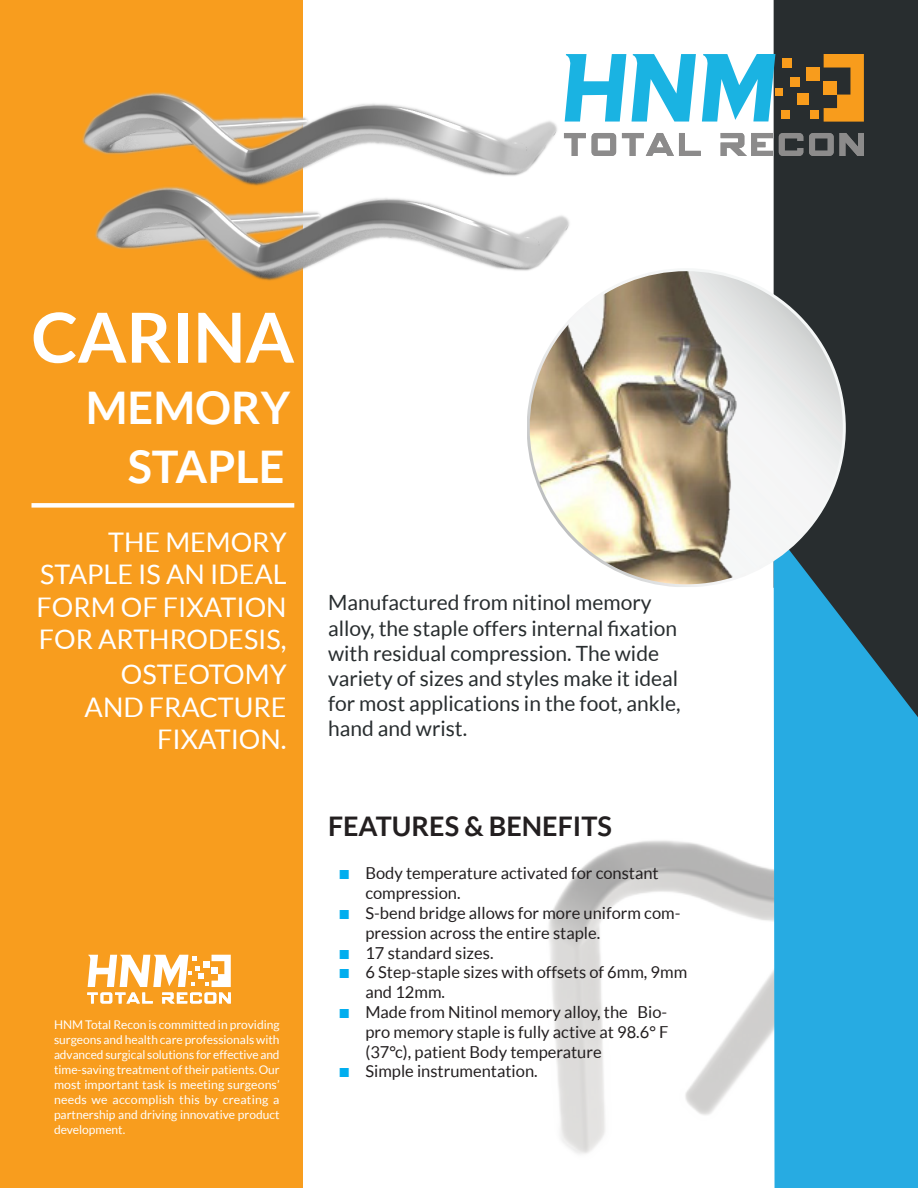
<style>
.page{position:relative;width:918px;height:1188px;background:#fff}
.page>*{position:absolute;margin:0;border:0;box-sizing:border-box;transform-origin:0 0}
.t1{font:700 69px "Lato";color:#fff}
.t2{font:700 45px "Lato";color:#fff}
.t3{font:27px/32.4px "Lato";color:#fff;text-align:justify}
.t4{font:700 27px "Lato";color:#231f20}
.t5{font:21px/25.2px "Lato";color:#282d2f}
.t6{font:16.5px/19.8px "Lato";color:#231f20}
.Gray_Body_Copy{font:12px/15px "Lato";color:#fff;text-align:justify}
.s1{font-family:"Arial";font-size:19.5px;color:#00aeef}
</style>
<div class="page">
<div style="left:0;top:0;width:302px;height:1188px;background:#f89d1e"></div>
<div style="left:32px;top:503px;width:262px;height:5px;background:#fff"></div>
<svg style="left:87px;top:955px;width:144px;height:49px"></svg>
<img style="left:89px;top:30px;width:543px;height:94px">
<img style="left:82px;top:124px;width:540px;height:177px">
<div style="left:774px;top:0;width:144px;height:530px;background:#282d2f"></div>
<img style="left:549px;top:840px;width:225px;height:314px">
<svg style="left:774px;top:530px;width:144px;height:658px;background:#279dcf"></svg>
<svg style="left:564px;top:133px;width:22px;height:23px"></svg>
<svg style="left:592px;top:133px;width:24px;height:23px"></svg>
<svg style="left:622px;top:133px;width:79px;height:23px"></svg>
<svg style="left:721px;top:133px;width:52px;height:23px"></svg>
<svg style="left:779px;top:133px;width:24px;height:23px"></svg>
<svg style="left:809px;top:133px;width:55px;height:23px"></svg>
<svg style="left:824px;top:54px;width:40px;height:68px;background:#bf7e21"></svg>
<div style="left:806px;top:68px;width:14px;height:13px;background:#f89c1c"></div>
<div style="left:797px;top:93px;width:11px;height:12px;background:#f89c1c"></div>
<div style="left:790px;top:78px;width:9px;height:9px;background:#f89c1c"></div>
<div style="left:775px;top:88px;width:8px;height:7px;background:#f89c1c"></div>
<div style="left:781px;top:111px;width:8px;height:8px;background:#f89c1c"></div>
<div style="left:782px;top:58px;width:10px;height:10px;background:#f89c1c"></div>
<div style="left:810px;top:111px;width:8px;height:8px;background:#f89c1c"></div>
<svg style="left:632px;top:54px;width:64px;height:68px"></svg>
<svg style="left:702px;top:54px;width:73px;height:68px"></svg>
<svg style="left:565px;top:54px;width:61px;height:68px"></svg>
<svg style="left:773px;top:590px;width:87px;height:11px"></svg>
<img style="left:513px;top:270px;width:347px;height:320px">
<svg style="left:514px;top:268px;width:332px;height:319px"></svg>
<p class="t1" style="left:32px;top:298px;width:264px">CARINA</p>
<p class="t2" style="left:86px;top:382px;width:206px">MEMORY</p>
<p class="t2" style="left:128px;top:441px;width:158px">STAPLE</p>
<p class="t3" style="left:37px;top:526px;width:251px;text-indent:71px">THE MEMORY STAPLE IS AN IDEAL FORM OF FIXATION FOR ARTHRODESIS,</p>
<p class="t3" style="left:85px;top:658px;width:203px;text-align:right">OSTEOTOMY<br>AND FRACTURE<br>FIXATION.</p>
<p class="Gray_Body_Copy" style="left:54px;top:1017px;width:227px">HNM Total Recon is committed in providing surgeons and health care professionals with advanced surgical solutions for effective and time-saving treatment of their patients. Our most important task is meeting surgeons’ needs we accomplish this by creating a partnership and driving innovative product development.</p>
<p class="t5" style="left:328px;top:590px;width:354px">Manufactured from nitinol memory alloy, the staple offers internal fixation with residual compression. The wide variety of sizes and styles make it ideal for most applications in the foot, ankle, hand and wrist.</p>
<p class="t4" style="left:328px;top:811px;width:285px">FEATURES &amp; BENEFITS</p>
<p class="t6" style="left:365px;top:863px;width:295px;text-indent:-27px"><span class="s1">■</span> Body temperature activated for constant compression.</p>
<p class="t6" style="left:365px;top:903px;width:317px;text-indent:-27px"><span class="s1">■</span> S-bend bridge allows for more uniform com&shy;pression across the entire staple.</p>
<p class="t6" style="left:338px;top:943px;width:157px"><span class="s1">■</span> 17 standard sizes.</p>
<p class="t6" style="left:365px;top:962px;width:323px;text-indent:-27px"><span class="s1">■</span> 6 Step-staple sizes with offsets of 6mm, 9mm and 12mm.</p>
<p class="t6" style="left:365px;top:1002px;width:305px;text-align:justify;text-indent:-27px"><span class="s1">■</span> Made from Nitinol memory alloy, the Bio&shy;pro memory staple is fully active at 98.6° F (37°c), patient Body temperature</p>
<p class="t6" style="left:338px;top:1061px;width:201px"><span class="s1">■</span> Simple instrumentation.</p>
</div>
